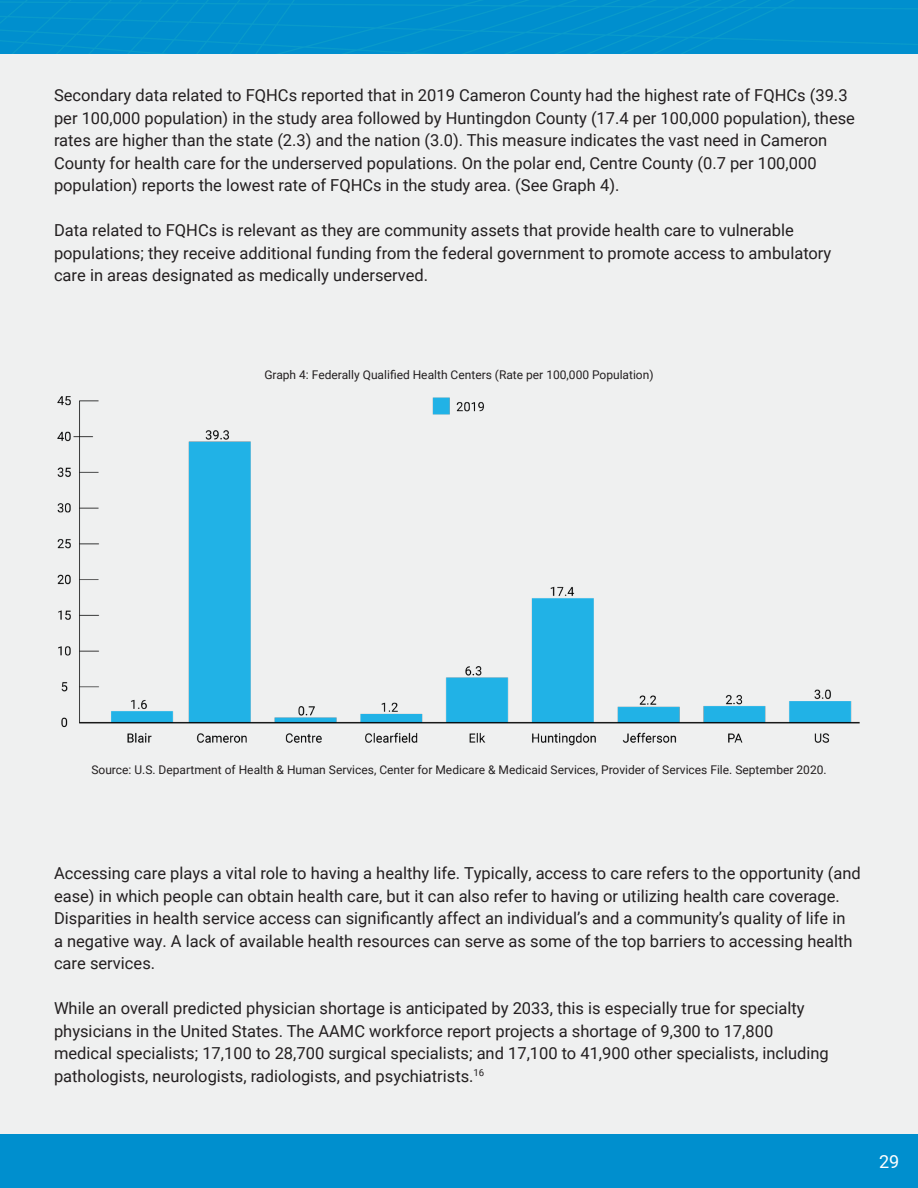
<style>
.page{position:relative;width:918px;height:1188px;background:#eff0f0}
.page>*{position:absolute;margin:0;border:0;box-sizing:border-box;transform-origin:0 0}
.t1{font:18px "Roboto";color:#fff}
.t2{font:16.5px/22.5px "Roboto";color:#231f20}
.t3{font:12px "Roboto";color:#231f20}
</style>
<div class="page">
<div style="left:0;top:1134px;width:918px;height:54px;background:#008fce"></div>
<img style="left:0;top:0;width:918px;height:54px">
<img style="left:57px;top:396px;width:803px;height:350px">
<p class="t2" style="left:54px;top:84px;width:803px">Secondary data related to FQHCs reported that in 2019 Cameron County had the highest rate of FQHCs (39.3 per 100,000 population) in the study area followed by Huntingdon County (17.4 per 100,000 population), these rates are higher than the state (2.3) and the nation (3.0). This measure indicates the vast need in Cameron County for health care for the underserved populations. On the polar end, Centre County (0.7 per 100,000 population) reports the lowest rate of FQHCs in the study area. (See Graph 4).</p>
<p class="t2" style="left:54px;top:219px;width:779px">Data related to FQHCs is relevant as they are community assets that provide health care to vulnerable populations; they receive additional funding from the federal government to promote access to ambulatory care in areas designated as medically underserved.</p>
<p class="t3" style="left:264px;top:366px;width:391px">Graph 4: Federally Qualified Health Centers (Rate per 100,000 Population)</p>
<p class="t3" style="left:91px;top:761px;width:737px">Source: U.S. Department of Health &amp; Human Services, Center for Medicare &amp; Medicaid Services, Provider of Services File. September 2020.</p>
<p class="t2" style="left:54px;top:861px;width:808px">Accessing care plays a vital role to having a healthy life. Typically, access to care refers to the opportunity (and ease) in which people can obtain health care, but it can also refer to having or utilizing health care coverage.<br>Disparities in health service access can significantly affect an individual’s and a community’s quality of life in<br>a negative way. A lack of available health resources can serve as some of the top barriers to accessing health care services.</p>
<p class="t2" style="left:54px;top:996px;width:776px">While an overall predicted physician shortage is anticipated by 2033, this is especially true for specialty physicians in the United States. The AAMC workforce report projects a shortage of 9,300 to 17,800 medical specialists; 17,100 to 28,700 surgical specialists; and 17,100 to 41,900 other specialists, including pathologists, neurologists, radiologists, and psychiatrists.<sup>16</sup></p>
<p class="t1" style="left:879px;top:1149px;width:22px">29</p>
</div>
